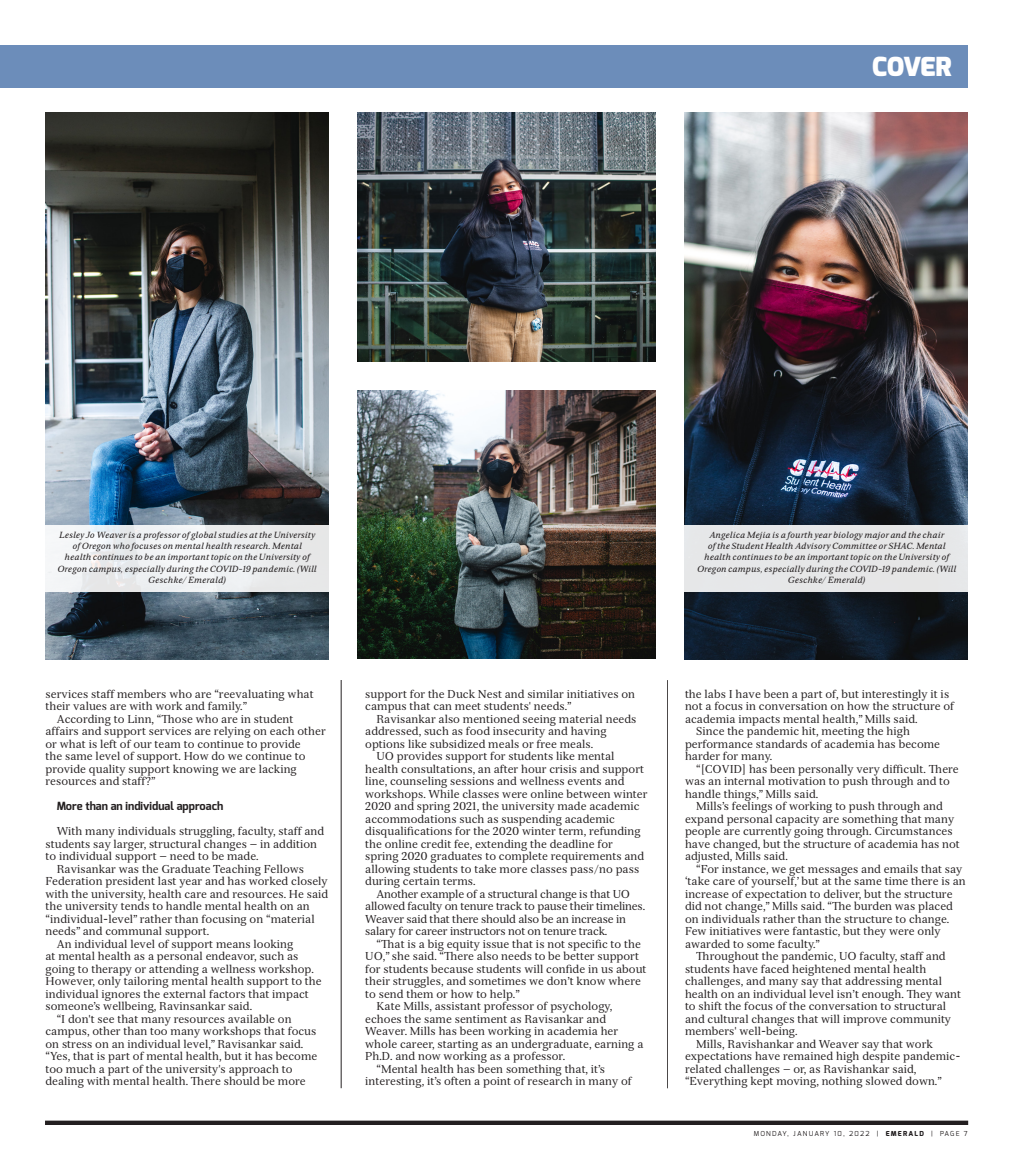
<style>
.page{position:relative;width:1013px;height:1170px;background:#fff}
.page>*{position:absolute;margin:0;border:0;box-sizing:border-box;transform-origin:0 0}
.t1{font:900 26.25px "Exo";letter-spacing:-.03em;color:#fff}
.Body{font:11.25px/12.5px "Serif 12 Beta";color:#231f20}
.Body-2{font:11.25px/12.5px "Serif 12 Beta";letter-spacing:-.02em;color:#231f20}
.Body-3{font:700 11.25px "Exo";color:#231f20}
.Masthead___Body{font:italic 8.75px/11.2px "Serif 6 Beta";letter-spacing:.02em;color:#231f20;text-align:center}
.t2{font:6.88px "Exo";letter-spacing:.18em;color:#231f20}
.s1{font-weight:800}
</style>
<div class="page">
<hr style="left:45px;top:1121px;width:923px;height:4px;background:#231f20">
<div style="left:0;top:45px;width:968px;height:43px;background:#6c8dba"></div>
<img style="left:45px;top:112px;width:283px;height:548px">
<img style="left:684px;top:112px;width:284px;height:548px">
<img style="left:358px;top:112px;width:297px;height:250px">
<div style="left:684px;top:525px;width:284px;height:67px;background:#e6e7e8"></div>
<div style="left:45px;top:525px;width:283px;height:67px;background:#edf0f2"></div>
<img style="left:358px;top:390px;width:297px;height:269px">
<p class="t1" style="left:872px;top:50px;width:81px">COVER</p>
<p class="Masthead___Body" style="left:57px;top:529px;width:261px">Lesley Jo Weaver is a professor of global studies at the University of Oregon who focuses on mental health research. Mental<br>health continues to be an important topic on the University of Oregon campus, especially during the COVID-19 pandemic. (Will Geschke/ Emerald)</p>
<p class="Masthead___Body" style="left:697px;top:529px;width:261px">Angelica Mejia is a fourth year biology major and the chair<br>of the Student Health Advisory Committee or SHAC. Mental health continues to be an important topic on the University of Oregon campus, especially during the COVID-19 pandemic. (Will Geschke/ Emerald)</p>
<p class="Body" style="left:46px;top:688px;width:270px">services staff members who are “reevaluating what their values are with work and family.”</p>
<p class="Body" style="left:46px;top:713px;width:282px;text-indent:11px">According to Linn, “Those who are in student affairs and support services are relying on each other or what is left of our team to continue to provide<br>the same level of support. How do we continue to provide quality support knowing we are lacking resources and staff?”</p>
<p class="Body-3" style="left:57px;top:799px;width:168px">More than an individual approach</p>
<p class="Body" style="left:46px;top:825px;width:280px;text-indent:11px">With many individuals struggling, faculty, staff and students say larger, structural changes — in addition to individual support — need to be made.</p>
<p class="Body" style="left:46px;top:863px;width:284px;text-indent:11px">Ravisankar was the Graduate Teaching Fellows Federation president last year and has worked closely with the university, health care and resources. He said the university tends to handle mental health on an “individual-level” rather than focusing on “material needs” and communal support.</p>
<p class="Body" style="left:46px;top:938px;width:278px;text-indent:11px">An individual level of support means looking<br>at mental health as a personal endeavor, such as going to therapy or attending a wellness workshop.<br>However, only tailoring mental health support to the individual ignores the external factors that impact someone’s wellbeing, Ravinsankar said.</p>
<p class="Body" style="left:46px;top:1013px;width:273px;text-indent:11px">“I don't see that many resources available on campus, other than too many workshops that focus on stress on an individual level,” Ravisankar said. “Yes, that is part of mental health, but it has become too much a part of the university's approach to dealing with mental health. There should be more</p>
<p class="Body" style="left:365px;top:688px;width:271px">support for the Duck Nest and similar initiatives on campus that can meet students' needs.”</p>
<p class="Body" style="left:365px;top:713px;width:273px;text-indent:11px">Ravisankar also mentioned seeing material needs addressed, such as food insecurity and having options like subsidized meals or free meals.</p>
<p class="Body" style="left:365px;top:750px;width:284px;text-indent:11px">UO provides support for students like mental health consultations, an after hour crisis and support line, counseling sessions and wellness events and workshops. While classes were online between winter 2020 and spring 2021, the university made academic accommodations such as suspending academic disqualifications for the 2020 winter term, refunding the online credit fee, extending the deadline for spring 2020 graduates to complete requirements and allowing students to take more classes pass/no pass during certain terms.</p>
<p class="Body-2" style="left:365px;top:888px;width:281px;text-indent:11px">Another example of a structural change is that UO allowed faculty on tenure track to pause their timelines.<br>Weaver said that there should also be an increase in salary for career instructors not on tenure track.</p>
<p class="Body" style="left:365px;top:938px;width:283px;text-indent:11px">“That is a big equity issue that is not specific to the UO,” she said. “There also needs to be better support for students because students will confide in us about their struggles, and sometimes we don’t know where to send them or how to help.”</p>
<p class="Body" style="left:365px;top:1000px;width:280px;text-indent:11px">Kate Mills, assistant professor of psychology, echoes the same sentiment as Ravisankar and Weaver. Mills has been working in academia her whole career, starting as an undergraduate, earning a Ph.D. and now working as a professor.</p>
<p class="Body" style="left:365px;top:1063px;width:268px;text-indent:11px">“Mental health has been something that, it’s interesting, it’s often a point of research in many of</p>
<p class="Body" style="left:685px;top:688px;width:271px">the labs I have been a part of, but interestingly it is not a focus in conversation on how the structure of academia impacts mental health,” Mills said.</p>
<p class="Body" style="left:685px;top:725px;width:257px;text-indent:11px">Since the pandemic hit, meeting the high performance standards of academia has become harder for many.</p>
<p class="Body" style="left:685px;top:763px;width:275px;text-indent:11px">“[COVID] has been personally very difficult. There was an internal motivation to push through and to handle things,” Mills said.</p>
<p class="Body" style="left:685px;top:800px;width:276px;text-indent:11px">Mills’s feelings of working to push through and expand personal capacity are something that many people are currently going through. Circumstances have changed, but the structure of academia has not adjusted, Mills said.</p>
<p class="Body" style="left:685px;top:863px;width:282px;text-indent:11px">“For instance, we get messages and emails that say ‘take care of yourself,’ but at the same time there is an increase of expectation to deliver, but the structure did not change,” Mills said. “The burden was placed on individuals rather than the structure to change.<br>Few initiatives were fantastic, but they were only awarded to some faculty.”</p>
<p class="Body" style="left:685px;top:950px;width:277px;text-indent:11px">Throughout the pandemic, UO faculty, staff and students have faced heightened mental health challenges, and many say that addressing mental health on an individual level isn’t enough. They want to shift the focus of the conversation to structural and cultural changes that will improve community members' well-being.</p>
<p class="Body" style="left:685px;top:1038px;width:277px;text-indent:11px">Mills, Ravishankar and Weaver say that work expectations have remained high despite pandemic&shy;related challenges — or, as Ravishankar said, “Everything kept moving, nothing slowed down.”</p>
<p class="t2" style="left:753px;top:1129px;width:215px">MONDAY, JANUARY 10, 2022 | <span class="s1">EMERALD</span> | PAGE 7</p>
</div>
